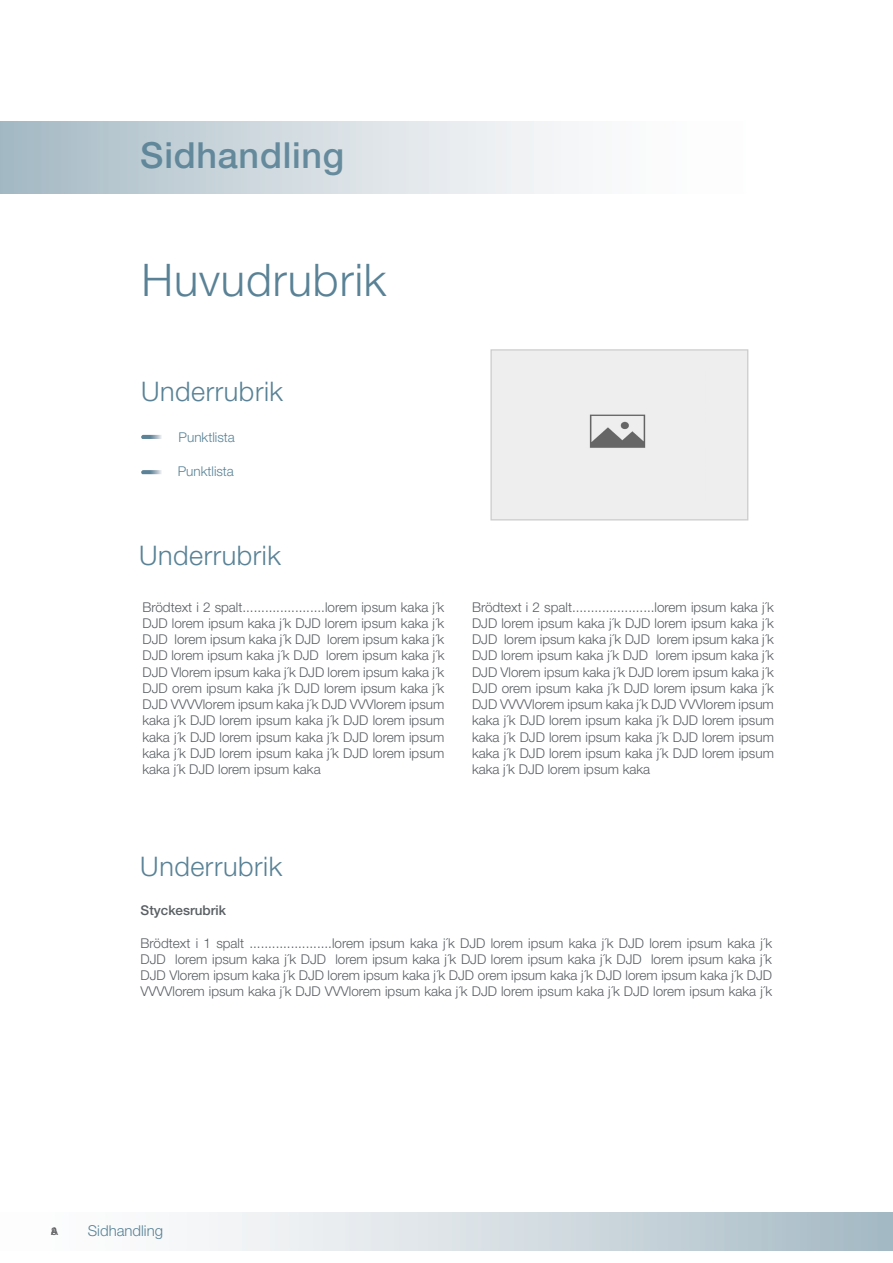
<style>
.page{position:relative;width:893px;height:1263px;background:#fff}
.page>*{position:absolute;margin:0;border:0;box-sizing:border-box;transform-origin:0 0}
.Allmänt_styckeformat{font:300 45px "Helvetica Neue LT Std";letter-spacing:.02em;color:#598296}
.Allmänt_styckeformat-2{font:500 36px "Helvetica Neue LT Std";letter-spacing:.02em;color:#598296}
.Allmänt_styckeformat-3{font:300 27px "Helvetica Neue LT Std";letter-spacing:.02em;color:#598296}
.Allmänt_styckeformat-4{font:300 15px "Helvetica Neue LT Std";color:#598296}
.Allmänt_styckeformat-5{font:300 13.5px/16.2px "Helvetica Neue LT Std";color:#595f63;text-align:justify}
.Allmänt_styckeformat-6{font:300 13.5px "Helvetica Neue LT Std";color:#598296}
.Allmänt_styckeformat-7{font:500 13.5px "Helvetica Neue LT Std";color:#595f63}
.Allmänt_styckeformat-8{font:500 10.5px "Helvetica Neue LT Std";color:#656568}
</style>
<div class="page">
<div style="left:0;top:1213px;width:893px;height:38px;background:linear-gradient(to right,#fff,#aabdc7)"></div>
<div style="left:491px;top:350px;width:257px;height:170px;background:#eee"></div>
<img style="left:589px;top:414px;width:57px;height:34px">
<div style="left:0;top:121px;width:748px;height:72px;background:linear-gradient(to right,#abbdc7,#fff)"></div>
<svg style="left:141px;top:435px;width:21px;height:4px"></svg>
<svg style="left:141px;top:470px;width:21px;height:4px"></svg>
<p class="Allmänt_styckeformat-2" style="left:140px;top:133px;width:205px">Sidhandling</p>
<p class="Allmänt_styckeformat" style="left:142px;top:252px;width:246px">Huvudrubrik</p>
<p class="Allmänt_styckeformat-3" style="left:141px;top:375px;width:143px">Underrubrik</p>
<p class="Allmänt_styckeformat-6" style="left:179px;top:429px;width:58px">Punktlista</p>
<p class="Allmänt_styckeformat-6" style="left:178px;top:463px;width:58px">Punktlista</p>
<p class="Allmänt_styckeformat-3" style="left:139px;top:539px;width:143px">Underrubrik</p>
<p class="Allmänt_styckeformat-5" style="left:142px;top:599px;width:303px">Brödtext i 2 spalt......................lorem ipsum kaka j´k DJD lorem ipsum kaka j´k DJD lorem ipsum kaka j´k DJD lorem ipsum kaka j´k DJD lorem ipsum kaka j´k DJD lorem ipsum kaka j´k DJD lorem ipsum kaka j´k DJD Vlorem ipsum kaka j´k DJD lorem ipsum kaka j´k DJD orem ipsum kaka j´k DJD lorem ipsum kaka j´k DJD VVVVlorem ipsum kaka j´k DJD VVVlorem ipsum kaka j´k DJD lorem ipsum kaka j´k DJD lorem ipsum kaka j´k DJD lorem ipsum kaka j´k DJD lorem ipsum kaka j´k DJD lorem ipsum kaka j´k DJD lorem ipsum kaka j´k DJD lorem ipsum kaka</p>
<p class="Allmänt_styckeformat-5" style="left:472px;top:599px;width:303px">Brödtext i 2 spalt......................lorem ipsum kaka j´k DJD lorem ipsum kaka j´k DJD lorem ipsum kaka j´k DJD lorem ipsum kaka j´k DJD lorem ipsum kaka j´k DJD lorem ipsum kaka j´k DJD lorem ipsum kaka j´k DJD Vlorem ipsum kaka j´k DJD lorem ipsum kaka j´k DJD orem ipsum kaka j´k DJD lorem ipsum kaka j´k DJD VVVVlorem ipsum kaka j´k DJD VVVlorem ipsum kaka j´k DJD lorem ipsum kaka j´k DJD lorem ipsum kaka j´k DJD lorem ipsum kaka j´k DJD lorem ipsum kaka j´k DJD lorem ipsum kaka j´k DJD lorem ipsum kaka j´k DJD lorem ipsum kaka</p>
<p class="Allmänt_styckeformat-3" style="left:140px;top:850px;width:143px">Underrubrik</p>
<p class="Allmänt_styckeformat-7" style="left:141px;top:902px;width:87px">Styckesrubrik</p>
<p class="Allmänt_styckeformat-5" style="left:141px;top:934px;width:633px">Brödtext i 1 spalt ......................lorem ipsum kaka j´k DJD lorem ipsum kaka j´k DJD lorem ipsum kaka j´k DJD lorem ipsum kaka j´k DJD lorem ipsum kaka j´k DJD lorem ipsum kaka j´k DJD lorem ipsum kaka j´k DJD Vlorem ipsum kaka j´k DJD lorem ipsum kaka j´k DJD orem ipsum kaka j´k DJD lorem ipsum kaka j´k DJD VVVVlorem ipsum kaka j´k DJD VVVlorem ipsum kaka j´k DJD lorem ipsum kaka j´k DJD lorem ipsum kaka j´k</p>
<p class="Allmänt_styckeformat-8" style="left:51px;top:1225px;width:9px">A8</p>
<p class="Allmänt_styckeformat-4" style="left:88px;top:1221px;width:77px">Sidhandling</p>
</div>
